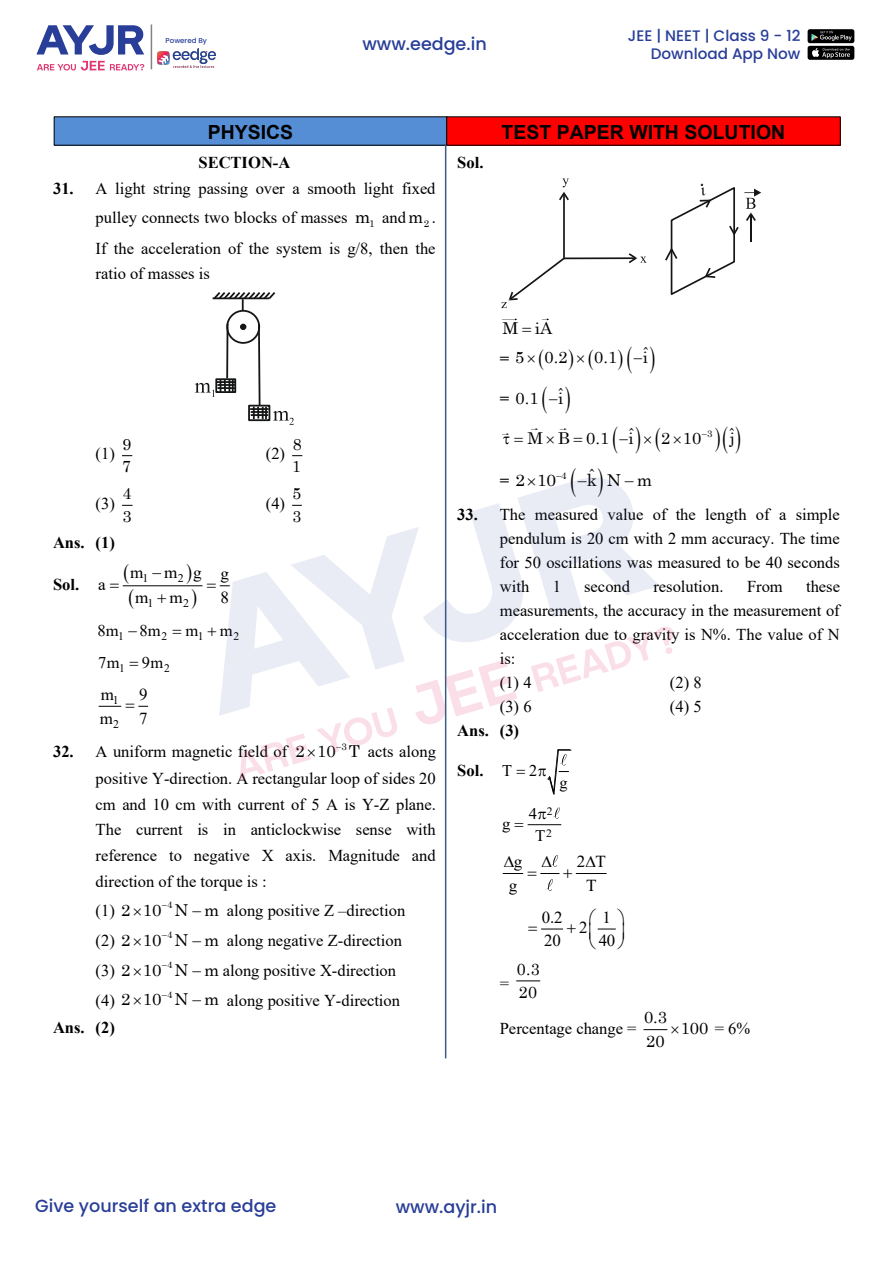
<style>
.page{position:relative;width:893px;height:1263px;background:#fff}
.page>*{position:absolute;margin:0;border:0;box-sizing:border-box;transform-origin:0 0}
.t1{font:700 19.5px "Arial";color:#000}
.t2{font:500 17.55px "Poppins";color:#283e98}
.t3{font:16.8px "Times New Roman";color:#000}
.t4{font:16.65px "Times New Roman";color:#000}
.t5{font:16.5px/24px "Times";color:#000}
.t6{font:700 16.5px "Times";color:#000}
.t7{font:16.5px "Century Schoolbook";color:#000;scale:1.05 1}
.t8{font:16.35px/23.2px "Century Schoolbook";color:#000}
.t9{font:16.35px "Times New Roman";letter-spacing:.01em;color:#000}
.t10{font:16.35px/29.2px "Century Schoolbook";color:#000;scale:1.04 1}
.t11{font:16.05px/22.8px "Century Schoolbook";color:#000}
.t12{font:16.05px "Times New Roman";color:#000;scale:1.04 1}
.t13{font:500 15.15px/18.3px "Poppins";color:#283e98;text-align:right}
.t14{font:11.7px/23.9px "Times New Roman";color:#000}
.t15{font:11.4px "Times New Roman";color:#000}
.t16{font:11.25px/22.8px "Times New Roman";color:#000;scale:1.04 1}
.t17{font:9.6px "Century Schoolbook";color:#000;scale:1.05 1}
.t18{font:9.45px "Century Schoolbook";color:#000;scale:1.04 1}
.t19{font:9.45px "Century Schoolbook";color:#000}
.t20{font:500 7.05px "Poppins";color:#283e98}
.s1{font-weight:700}
.s2{font-family:"Century Schoolbook";font-size:16.95px}
.s3{font-family:"Century Schoolbook";font-size:16.35px}
.s4{font-family:"Times";font-weight:700;font-size:16.5px}
.s5{font-family:"Times";font-weight:700}
.s6{font-family:"Times New Roman";font-weight:400;font-size:16.35px}
.s7{font-family:"Times";font-size:16.5px}
</style>
<div class="page">
<div style="left:54px;top:117px;width:393px;height:28px;background:#558ed5"></div>
<div style="left:54px;top:116px;width:393px;height:30px;border:1px solid #000"></div>
<div style="left:447px;top:117px;width:393px;height:28px;background:#f00"></div>
<hr style="left:445px;top:145px;width:1px;height:913px;background:#385d8a">
<svg style="left:212px;top:292px;width:64px;height:19px"></svg>
<div style="left:226px;top:310px;width:34px;height:34px;border:2px solid #141515;border-radius:50%"></div>
<svg style="left:195px;top:322px;width:99px;height:103px"></svg>
<hr style="left:123px;top:585px;width:80px;height:1px;background:#000">
<hr style="left:564px;top:257px;width:71px;height:2px;background:#141515">
<svg style="left:629px;top:253px;width:18px;height:10px"></svg>
<svg style="left:501px;top:178px;width:68px;height:130px"></svg>
<svg style="left:665px;top:184px;width:96px;height:111px"></svg>
<img style="left:503px;top:318px;width:40px;height:3px">
<img style="left:503px;top:428px;width:64px;height:8px">
<hr style="left:528px;top:824px;width:33px;height:1px;background:#000">
<img style="left:553px;top:807px;width:9px;height:19px">
<img style="left:546px;top:873px;width:61px;height:18px">
<svg style="left:516px;top:980px;width:24px;height:1px"></svg>
<img style="left:807px;top:29px;width:48px;height:31px">
<svg style="left:36px;top:25px;width:108px;height:30px"></svg>
<svg style="left:37px;top:61px;width:107px;height:10px"></svg>
<hr style="left:151px;top:24px;width:1px;height:45px;background:#050504">
<img style="left:158px;top:49px;width:58px;height:18px">
<svg style="left:187px;top:585px;width:10px;height:2px"></svg>
<svg style="left:122px;top:585px;width:12px;height:2px"></svg>
<svg style="left:99px;top:705px;width:49px;height:2px"></svg>
<svg style="left:219px;top:467px;width:455px;height:327px"></svg>
<svg style="left:503px;top:856px;width:69px;height:22px"></svg>
<svg style="left:541px;top:928px;width:22px;height:2px"></svg>
<svg style="left:643px;top:1029px;width:25px;height:2px"></svg>
<svg style="left:597px;top:928px;width:19px;height:2px"></svg>
<p class="t20" style="left:166px;top:37px;width:43px">Powered By</p>
<p class="t2" style="left:362px;top:34px;width:126px">www.eedge.in</p>
<p class="t13" style="left:628px;top:26px;width:174px">JEE | NEET | Class 9 - 12<br>Download App Now</p>
<p class="t1" style="left:208px;top:119px;width:87px">PHYSICS</p>
<p class="t1" style="left:502px;top:119px;width:285px">TEST PAPER WITH SOLUTION</p>
<p class="t6" style="left:199px;top:151px;width:93px">SECTION-A</p>
<p class="t5" style="left:53px;top:174px;width:384px;line-height:28.2px;text-align:right"><span class="s1">31.</span> A light string passing over a smooth light fixed pulley connects two blocks of masses <span class="s2">m</span><sub>1</sub> and<span class="s2">m</span><sub>2</sub> .</p>
<p class="t5" style="left:96px;top:235px;width:342px;line-height:25.8px">If the acceleration of the system is g/8, then the ratio of masses is</p>
<p class="t6" style="left:457px;top:151px;width:28px">Sol.</p>
<p class="t5" style="left:96px;top:441px;width:21px">(1)</p>
<p class="t11" style="left:122px;top:431px;width:11px">9<br>7</p>
<p class="t5" style="left:266px;top:441px;width:21px">(2)</p>
<p class="t11" style="left:292px;top:431px;width:11px">8<br>1</p>
<p class="t5" style="left:96px;top:491px;width:21px">(3)</p>
<p class="t11" style="left:123px;top:481px;width:11px">4<br>3</p>
<p class="t5" style="left:266px;top:491px;width:21px">(4)</p>
<p class="t11" style="left:292px;top:481px;width:10px">5<br>3</p>
<p class="t6" style="left:53px;top:531px;width:63px">Ans. (1)</p>
<p class="t6" style="left:53px;top:573px;width:28px">Sol.</p>
<p class="t4" style="left:130px;top:561px;width:100px">m mgg</p>
<p class="t14" style="left:142px;top:566px;width:7px">1</p>
<p class="t14" style="left:178px;top:566px;width:7px">2</p>
<p class="t14" style="left:147px;top:591px;width:7px">1</p>
<p class="t14" style="left:183px;top:591px;width:7px">2</p>
<p class="t4" style="left:98px;top:573px;width:9px">a</p>
<p class="t4" style="left:135px;top:586px;width:15px">m</p>
<p class="t4" style="left:170px;top:586px;width:15px">m</p>
<p class="t4" style="left:221px;top:586px;width:10px">8</p>
<p class="t9" style="left:98px;top:619px;width:23px">8m</p>
<p class="t9" style="left:139px;top:619px;width:23px">8m</p>
<p class="t9" style="left:185px;top:619px;width:14px">m</p>
<p class="t9" style="left:220px;top:619px;width:14px">m</p>
<p class="t15" style="left:119px;top:660px;width:7px">1</p>
<p class="t15" style="left:164px;top:660px;width:7px">2</p>
<p class="t15" style="left:118px;top:628px;width:7px">1</p>
<p class="t15" style="left:161px;top:628px;width:7px">2</p>
<p class="t15" style="left:198px;top:628px;width:7px">1</p>
<p class="t15" style="left:234px;top:628px;width:7px">2</p>
<p class="t9" style="left:98px;top:651px;width:23px">7m</p>
<p class="t9" style="left:142px;top:651px;width:23px">9m</p>
<p class="t14" style="left:113px;top:688px;width:8px">1<br>2</p>
<p class="t4" style="left:101px;top:682px;width:15px">m</p>
<p class="t4" style="left:139px;top:683px;width:10px">9</p>
<p class="t4" style="left:100px;top:706px;width:15px">m</p>
<p class="t4" style="left:139px;top:706px;width:10px">7</p>
<p class="t5" style="left:53px;top:739px;width:236px"><span class="s1">32.</span> A uniform magnetic field of</p>
<p class="t19" style="left:341px;top:738px;width:7px">3</p>
<p class="t5" style="left:96px;top:738px;width:342px;line-height:26px;text-align:justify;text-indent:200px"><span class="s3">2 10 T</span> acts along positive Y-direction. A rectangular loop of sides 20 cm and 10 cm with current of 5 A is Y-Z plane.<br>The current is in anticlockwise sense with reference to negative X axis. Magnitude and direction of the torque is :</p>
<p class="t5" style="left:96px;top:898px;width:311px">(1) <span class="s3">2 10 N m</span> along positive Z –direction</p>
<p class="t18" style="left:167px;top:897px;width:7px">4</p>
<p class="t5" style="left:96px;top:928px;width:308px">(2) <span class="s3">2 10 N m</span> along negative Z-direction</p>
<p class="t18" style="left:167px;top:927px;width:7px">4</p>
<p class="t5" style="left:96px;top:958px;width:302px">(3) <span class="s3">2 10 N m</span> along positive X-direction</p>
<p class="t18" style="left:167px;top:957px;width:7px">4</p>
<p class="t5" style="left:96px;top:987px;width:306px">(4) <span class="s3">2 10 N m</span> along positive Y-direction</p>
<p class="t18" style="left:167px;top:987px;width:7px">4</p>
<p class="t6" style="left:53px;top:1016px;width:63px">Ans. (2)</p>
<p class="t10" style="left:500px;top:312px;width:67px">M iA<br><span class="s4">=</span> 5 0.2</p>
<p class="t8" style="left:500px;top:385px;width:66px"><span class="s4">=</span> 0.1 iˆ</p>
<p class="t8" style="left:594px;top:345px;width:25px">0.1</p>
<p class="t8" style="left:643px;top:342px;width:7px">iˆ</p>
<p class="t8" style="left:629px;top:421px;width:7px">ˆ</p>
<p class="t8" style="left:729px;top:421px;width:7px">ˆ</p>
<p class="t19" style="left:707px;top:425px;width:7px">3</p>
<p class="t8" style="left:528px;top:425px;width:108px">MB 0.1 i</p>
<p class="t8" style="left:661px;top:425px;width:42px">2 10</p>
<p class="t8" style="left:730px;top:425px;width:6px">j</p>
<p class="t7" style="left:589px;top:461px;width:7px">ˆ</p>
<p class="t7" style="left:587px;top:466px;width:64px">kN m</p>
<p class="t5" style="left:500px;top:502px;width:342px;text-align:justify;text-indent:-42px"><span class="s1">33.</span> The measured value of the length of a simple pendulum is 20 cm with 2 mm accuracy. The time for 50 oscillations was measured to be 40 seconds with</p>
<p class="t7" style="left:500px;top:466px;width:55px"><span class="s5">=</span> 2 10</p>
<p class="t17" style="left:561px;top:467px;width:7px">4</p>
<p class="t5" style="left:500px;top:574px;width:342px;text-indent:306px">these measurements, the accuracy in the measurement of acceleration due to gravity is N%. The value of N is:<br>(1) 4</p>
<p class="t5" style="left:553px;top:574px;width:10px">1</p>
<p class="t5" style="left:584px;top:574px;width:47px">second</p>
<p class="t5" style="left:653px;top:574px;width:72px">resolution.</p>
<p class="t5" style="left:747px;top:574px;width:37px">From</p>
<p class="t5" style="left:670px;top:670px;width:33px">(2) 8</p>
<p class="t5" style="left:500px;top:694px;width:33px">(3) 6</p>
<p class="t5" style="left:670px;top:694px;width:33px">(4) 5</p>
<p class="t6" style="left:457px;top:719px;width:63px">Ans. (3)</p>
<p class="t6" style="left:457px;top:759px;width:82px">Sol. <span class="s6">T 2</span></p>
<p class="t9" style="left:560px;top:771px;width:10px">g</p>
<p class="t16" style="left:546px;top:799px;width:8px">2<br>2</p>
<p class="t12" style="left:529px;top:802px;width:10px">4</p>
<p class="t12" style="left:502px;top:812px;width:10px">g</p>
<p class="t12" style="left:535px;top:825px;width:11px">T</p>
<p class="t3" style="left:514px;top:850px;width:10px">g</p>
<p class="t3" style="left:577px;top:850px;width:30px">2 T</p>
<p class="t3" style="left:509px;top:873px;width:10px">g</p>
<p class="t3" style="left:586px;top:873px;width:12px">T</p>
<p class="t3" style="left:542px;top:905px;width:22px">0.2</p>
<p class="t3" style="left:603px;top:905px;width:10px">1</p>
<p class="t3" style="left:579px;top:916px;width:10px">2</p>
<p class="t3" style="left:544px;top:929px;width:18px">20</p>
<p class="t3" style="left:599px;top:929px;width:18px">40</p>
<p class="t8" style="left:517px;top:956px;width:24px">0.3<br>20</p>
<p class="t5" style="left:500px;top:1015px;width:138px">Percentage change =</p>
<p class="t5" style="left:500px;top:971px;width:11px">=</p>
<p class="t8" style="left:644px;top:1004px;width:25px">0.3</p>
<p class="t8" style="left:646px;top:1028px;width:20px">20</p>
<p class="t8" style="left:681px;top:1015px;width:71px">100 <span class="s7">= 6%</span></p>
<p class="t2" style="left:35px;top:1195px;width:243px">Give yourself an extra edge</p>
<p class="t2" style="left:396px;top:1196px;width:103px">www.ayjr.in</p>
</div>
